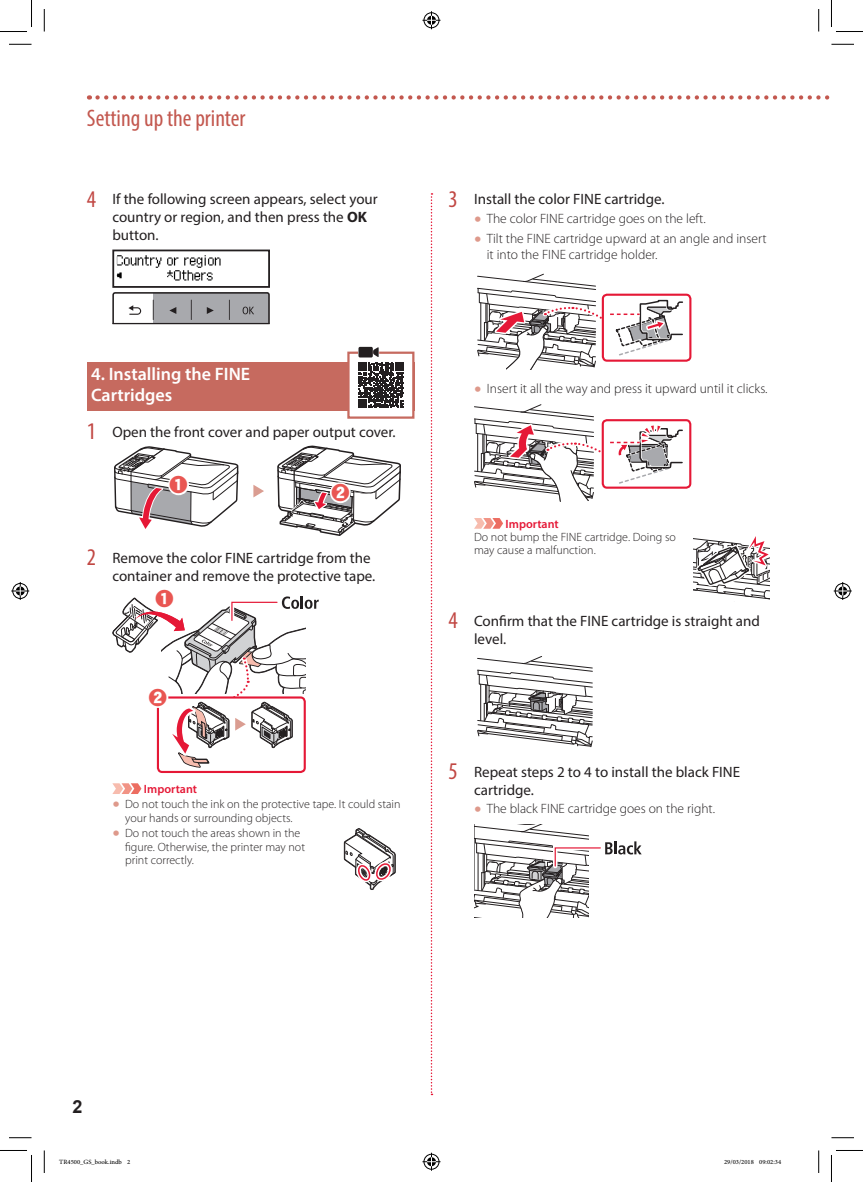
<style>
.page{position:relative;width:863px;height:1182px;background:#fff}
.page>*{position:absolute;margin:0;border:0;box-sizing:border-box;transform-origin:0 0}
.t1{font:condensed 24px "Myriad Pro";color:#c3584f}
.t2{font:600 18px/21.6px "Myriad Pro";color:#fff}
.t3{font:18px "canon round num";color:#e95652}
.t4{font:700 18px "Arial";color:#231f20}
.t5{font:15px/18px "Myriad Pro";color:#231f20}
.t6{font:300 13.5px/16.2px "Myriad Pro";color:#231f20}
.t7{font:300 12px/13.5px "Myriad Pro";color:#231f20}
.t8{font:600 12px "Myriad Pro";color:#e51836}
.t9{font:9px "Adobe Arabic";color:#000}
.s1{font-stretch:condensed;font-size:24px;color:#c14743}
.s2{font-weight:700}
.s3{font-size:30px;color:#de998b}
</style>
<div class="page">
<svg style="left:430px;top:193px;width:2px;height:901px"></svg>
<svg style="left:97px;top:95px;width:733px;height:5px"></svg>
<div style="left:87px;top:362px;width:327px;height:48px;background:#c66a5f"></div>
<svg style="left:112px;top:249px;width:158px;height:75px"></svg>
<svg style="left:114px;top:446px;width:124px;height:83px"></svg>
<svg style="left:277px;top:445px;width:124px;height:91px"></svg>
<svg style="left:253px;top:485px;width:11px;height:12px"></svg>
<div style="left:157px;top:696px;width:149px;height:77px;border:2px solid #e51836;border-radius:4px"></div>
<svg style="left:112px;top:596px;width:206px;height:171px"></svg>
<svg style="left:112px;top:783px;width:29px;height:11px"></svg>
<svg style="left:344px;top:828px;width:51px;height:61px"></svg>
<div style="left:348px;top:352px;width:65px;height:65px;background:#fff"></div>
<div style="left:347px;top:351px;width:67px;height:67px;border:2px solid #c66a5f"></div>
<div style="left:358px;top:346px;width:15px;height:12px;border:1px solid #fff;border-radius:2px"></div>
<svg style="left:358px;top:347px;width:45px;height:61px"></svg>
<svg style="left:477px;top:274px;width:206px;height:95px"></svg>
<div style="left:601px;top:293px;width:90px;height:68px;border:2px solid #e51836;border-radius:4px"></div>
<svg style="left:474px;top:404px;width:208px;height:98px"></svg>
<div style="left:601px;top:419px;width:90px;height:69px;border:2px solid #e51836;border-radius:4px"></div>
<svg style="left:474px;top:518px;width:29px;height:10px"></svg>
<svg style="left:693px;top:536px;width:77px;height:64px"></svg>
<svg style="left:477px;top:656px;width:115px;height:91px"></svg>
<svg style="left:474px;top:824px;width:167px;height:93px"></svg>
<svg style="left:9px;top:44px;width:23px;height:1px"></svg>
<svg style="left:831px;top:44px;width:22px;height:1px"></svg>
<svg style="left:9px;top:1137px;width:23px;height:1px"></svg>
<svg style="left:831px;top:1137px;width:22px;height:1px"></svg>
<svg style="left:44px;top:9px;width:1px;height:23px"></svg>
<svg style="left:44px;top:1150px;width:1px;height:22px"></svg>
<svg style="left:818px;top:9px;width:1px;height:23px"></svg>
<svg style="left:818px;top:1150px;width:1px;height:22px"></svg>
<svg style="left:0;top:0;width:32px;height:32px"></svg>
<svg style="left:0;top:1150px;width:32px;height:31px"></svg>
<svg style="left:831px;top:0;width:31px;height:32px"></svg>
<svg style="left:831px;top:1150px;width:31px;height:31px"></svg>
<svg style="left:422px;top:11px;width:18px;height:18px"></svg>
<svg style="left:422px;top:1152px;width:18px;height:18px"></svg>
<svg style="left:11px;top:582px;width:18px;height:18px"></svg>
<svg style="left:833px;top:582px;width:18px;height:18px"></svg>
<h1 class="t1" style="left:87px;top:104px;width:160px">Setting up the printer</h1>
<p class="t5" style="left:112px;top:190px;width:267px;text-indent:-26px"><span class="s1">4</span> If the following screen appears, select your country or region, and then press the <span class="s2">OK </span>button.</p>
<p class="t2" style="left:91px;top:362px;width:160px">4. Installing the FINE<br>Cartridges</p>
<p class="t5" style="left:87px;top:422px;width:310px"><span class="s1">1</span> Open the front cover and paper output cover.</p>
<p class="t3" style="left:169px;top:476px;width:19px">a</p>
<p class="t3" style="left:331px;top:483px;width:19px">b</p>
<p class="t5" style="left:112px;top:548px;width:264px;text-indent:-26px"><span class="s1">2</span> Remove the color FINE cartridge from the container and remove the protective tape.</p>
<p class="t3" style="left:155px;top:589px;width:19px">a</p>
<p class="t3" style="left:149px;top:688px;width:19px">b</p>
<p class="t8" style="left:144px;top:781px;width:55px">Important</p>
<p class="t7" style="left:125px;top:797px;width:277px;text-indent:-13px"><span class="s3">•</span> Do not touch the ink on the protective tape. It could stain your hands or surrounding objects.</p>
<p class="t7" style="left:125px;top:826px;width:181px;text-indent:-13px"><span class="s3">•</span> Do not touch the areas shown in the figure. Otherwise, the printer may not print correctly.</p>
<p class="t5" style="left:448px;top:190px;width:217px"><span class="s1">3</span> Install the color FINE cartridge.</p>
<p class="t6" style="left:474px;top:210px;width:233px"><span class="s3">•</span> The color FINE cartridge goes on the left.</p>
<p class="t6" style="left:486px;top:230px;width:281px;text-indent:-13px"><span class="s3">•</span> Tilt the FINE cartridge upward at an angle and insert it into the FINE cartridge holder.</p>
<p class="t6" style="left:474px;top:380px;width:295px"><span class="s3">•</span> Insert it all the way and press it upward until it clicks.</p>
<p class="t8" style="left:505px;top:516px;width:55px">Important</p>
<p class="t7" style="left:474px;top:530px;width:203px">Do not bump the FINE cartridge. Doing so may cause a malfunction.</p>
<p class="t5" style="left:474px;top:611px;width:287px;text-indent:-26px"><span class="s1">4</span> Confirm that the FINE cartridge is straight and level.</p>
<p class="t5" style="left:474px;top:762px;width:267px;text-indent:-26px"><span class="s1">5</span> Repeat steps 2 to 4 to install the black FINE cartridge.</p>
<p class="t6" style="left:474px;top:800px;width:242px"><span class="s3">•</span> The black FINE cartridge goes on the right.</p>
<p class="t4" style="left:73px;top:1093px;width:12px">2</p>
<p class="t9" style="left:59px;top:1155px;width:73px">TR4500_GS_book.indb 2</p>
<p class="t9" style="left:724px;top:1155px;width:59px">29/03/2018 09:02:34</p>
</div>
